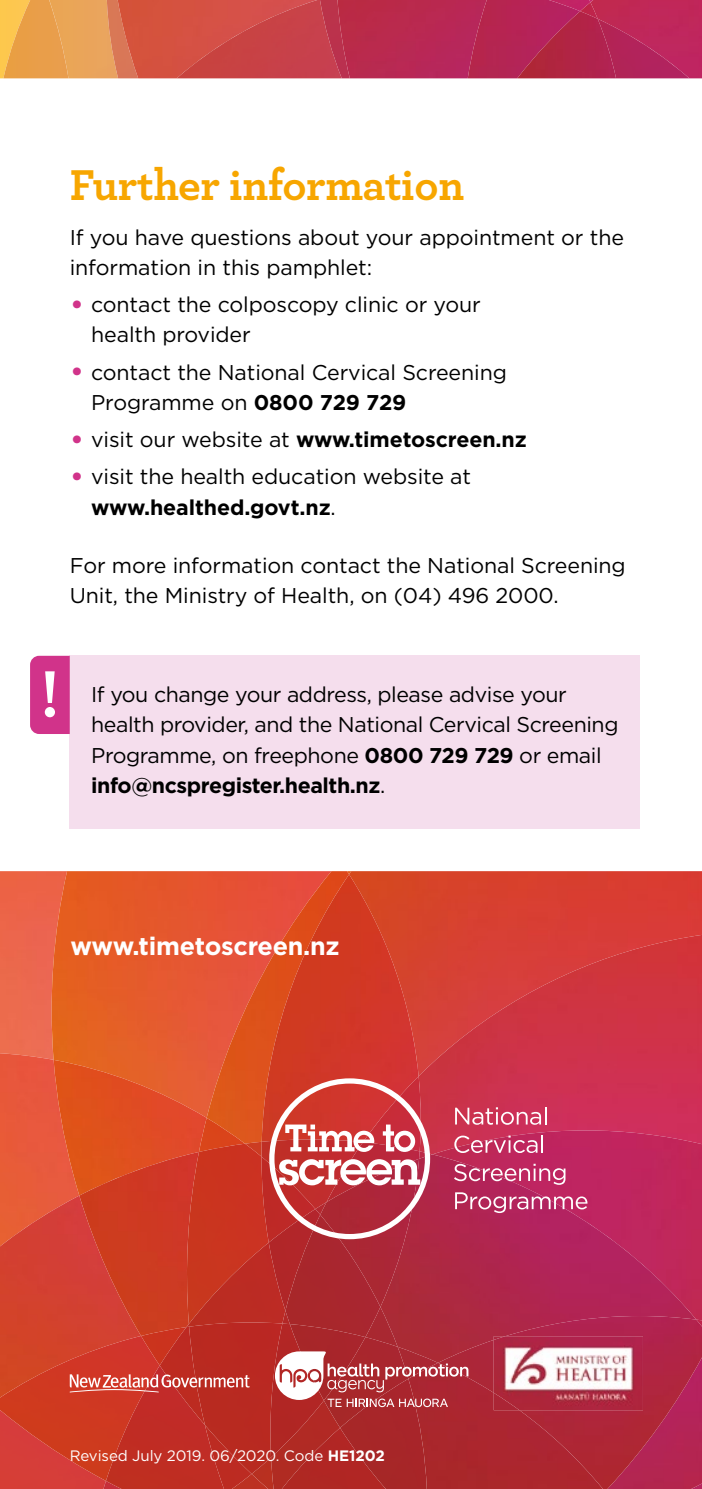
<style>
.page{position:relative;width:702px;height:1489px;background:#fff}
.page>*{position:absolute;margin:0;border:0;box-sizing:border-box;transform-origin:0 0}
.t1{font:700 69px "Archer";color:#fff}
.t2{font:700 45.25px "Archer";letter-spacing:-.01em;color:#f7a600}
.t3{font:700 25px "Gotham";letter-spacing:-.01em;color:#fff}
.t4{font:21.25px/30.2px "Gotham";letter-spacing:-.005em;color:#000}
.t5{font:700 21.25px "Gotham";letter-spacing:-.005em;color:#000}
.t6{font:15px "Gotham";letter-spacing:-.005em;color:#fff}
.s1{font-size:30.25px;color:#d1338a}
.s2{font-weight:700}
.s3{font-weight:400;font-size:30.25px;color:#d1338a}
.s4{font-weight:400}
</style>
<div class="page">
<img style="left:349px;top:871px;width:353px;height:63px">
<img style="left:418px;top:934px;width:284px;height:196px">
<img style="left:432px;top:1130px;width:270px;height:185px">
<div style="left:0;top:871px;width:49px;height:182px;background:#ec674d"></div>
<img style="left:49px;top:871px;width:158px;height:188px">
<div style="left:0;top:1053px;width:79px;height:142px;background:#e8593c"></div>
<img style="left:54px;top:1059px;width:153px;height:136px">
<img style="left:207px;top:871px;width:142px;height:270px">
<img style="left:262px;top:892px;width:156px;height:247px">
<img style="left:363px;top:1076px;width:58px;height:2px">
<img style="left:199px;top:1117px;width:46px;height:26px">
<img style="left:397px;top:1158px;width:299px;height:188px">
<img style="left:505px;top:1315px;width:197px;height:173px">
<img style="left:438px;top:1339px;width:55px;height:23px">
<img style="left:408px;top:1346px;width:30px;height:5px">
<img style="left:427px;top:1362px;width:176px;height:126px">
<img style="left:251px;top:1473px;width:20px;height:15px">
<img style="left:380px;top:1306px;width:17px;height:30px">
<img style="left:271px;top:1473px;width:11px;height:15px">
<div style="left:282px;top:1427px;width:58px;height:61px;background:#b02723"></div>
<img style="left:324px;top:1336px;width:84px;height:91px">
<img style="left:340px;top:1406px;width:87px;height:82px">
<img style="left:0;top:1195px;width:79px;height:140px">
<img style="left:0;top:1480px;width:103px;height:8px">
<img style="left:0;top:1335px;width:141px;height:145px">
<img style="left:79px;top:1151px;width:107px;height:184px">
<img style="left:141px;top:1326px;width:19px;height:39px">
<img style="left:103px;top:1480px;width:3px;height:8px">
<img style="left:106px;top:1365px;width:99px;height:123px">
<img style="left:160px;top:1326px;width:29px;height:98px">
<img style="left:245px;top:1141px;width:16px;height:2px">
<img style="left:184px;top:1143px;width:85px;height:180px">
<img style="left:261px;top:1156px;width:8px;height:86px">
<div style="left:380px;top:1239px;width:39px;height:67px;background:#ac2939"></div>
<img style="left:205px;top:1473px;width:46px;height:15px">
<img style="left:189px;top:1242px;width:93px;height:80px">
<img style="left:269px;top:1239px;width:16px;height:71px">
<div style="left:189px;top:1322px;width:93px;height:151px;background:#b92a21"></div>
<svg style="left:282px;top:1310px;width:3px;height:13px"></svg>
<img style="left:285px;top:1239px;width:95px;height:97px">
<img style="left:269px;top:1323px;width:55px;height:134px">
<img style="left:290px;top:1323px;width:75px;height:28px">
<div style="left:70px;top:655px;width:569px;height:174px;background:#f5deed"></div>
<svg style="left:30px;top:655px;width:40px;height:79px;background:#d2388d"></svg>
<svg style="left:70px;top:1373px;width:180px;height:19px;background:#d3665e"></svg>
<img style="left:493px;top:1336px;width:150px;height:73px">
<img style="left:493px;top:1392px;width:26px;height:17px">
<svg style="left:269px;top:1078px;width:163px;height:161px"></svg>
<svg style="left:455px;top:1106px;width:91px;height:18px;background:#d8647e"></svg>
<svg style="left:454px;top:1135px;width:89px;height:17px;background:#d05d80"></svg>
<svg style="left:454px;top:1163px;width:111px;height:21px;background:#c9547f"></svg>
<svg style="left:455px;top:1192px;width:132px;height:20px;background:#c55580"></svg>
<img style="left:0;top:0;width:3px;height:78px">
<img style="left:68px;top:0;width:109px;height:78px">
<img style="left:3px;top:0;width:65px;height:78px">
<img style="left:107px;top:0;width:31px;height:78px">
<img style="left:590px;top:0;width:112px;height:78px">
<img style="left:580px;top:0;width:10px;height:2px">
<img style="left:580px;top:2px;width:17px;height:9px">
<img style="left:177px;top:0;width:143px;height:78px">
<img style="left:320px;top:0;width:17px;height:78px">
<img style="left:337px;top:0;width:130px;height:78px">
<img style="left:467px;top:0;width:113px;height:78px">
<img style="left:616px;top:19px;width:73px;height:59px">
<img style="left:517px;top:11px;width:99px;height:67px">
<svg style="left:275px;top:1351px;width:193px;height:55px"></svg>
<h2 class="t2" style="left:70px;top:149px;width:396px">Further information</h2>
<p class="t4" style="left:70px;top:222px;width:555px">If you have questions about your appointment or the information in this pamphlet:</p>
<p class="t4" style="left:91px;top:289px;width:391px;text-indent:-21px"><span class="s1">•</span> contact the colposcopy clinic or your health provider</p>
<p class="t4" style="left:91px;top:356px;width:417px;text-indent:-21px"><span class="s1">•</span> contact the National Cervical Screening<br>Programme on <span class="s2">0800 729 729</span></p>
<p class="t5" style="left:70px;top:425px;width:458px"><span class="s3">•</span> <span class="s4">visit our website at</span> www.timetoscreen.nz</p>
<p class="t4" style="left:91px;top:461px;width:381px;text-indent:-21px"><span class="s1">•</span> visit the health education website at <span class="s2">www.healthed.govt.nz</span>.</p>
<p class="t4" style="left:70px;top:550px;width:557px">For more information contact the National Screening<br>Unit, the Ministry of Health, on (04) 496 2000.</p>
<h1 class="t1" style="left:40px;top:639px;width:21px">!</h1>
<p class="t4" style="left:91px;top:679px;width:529px">If you change your address, please advise your health provider, and the National Cervical Screening Programme, on freephone <span class="s2">0800 729 729</span> or email <span class="s2">info@ncspregister.health.nz</span>.</p>
<p class="t3" style="left:70px;top:929px;width:271px">www.timetoscreen.nz</p>
<p class="t6" style="left:70px;top:1446px;width:316px">Revised July 2019. 06/2020. Code <span class="s2">HE1202</span></p>
</div>
